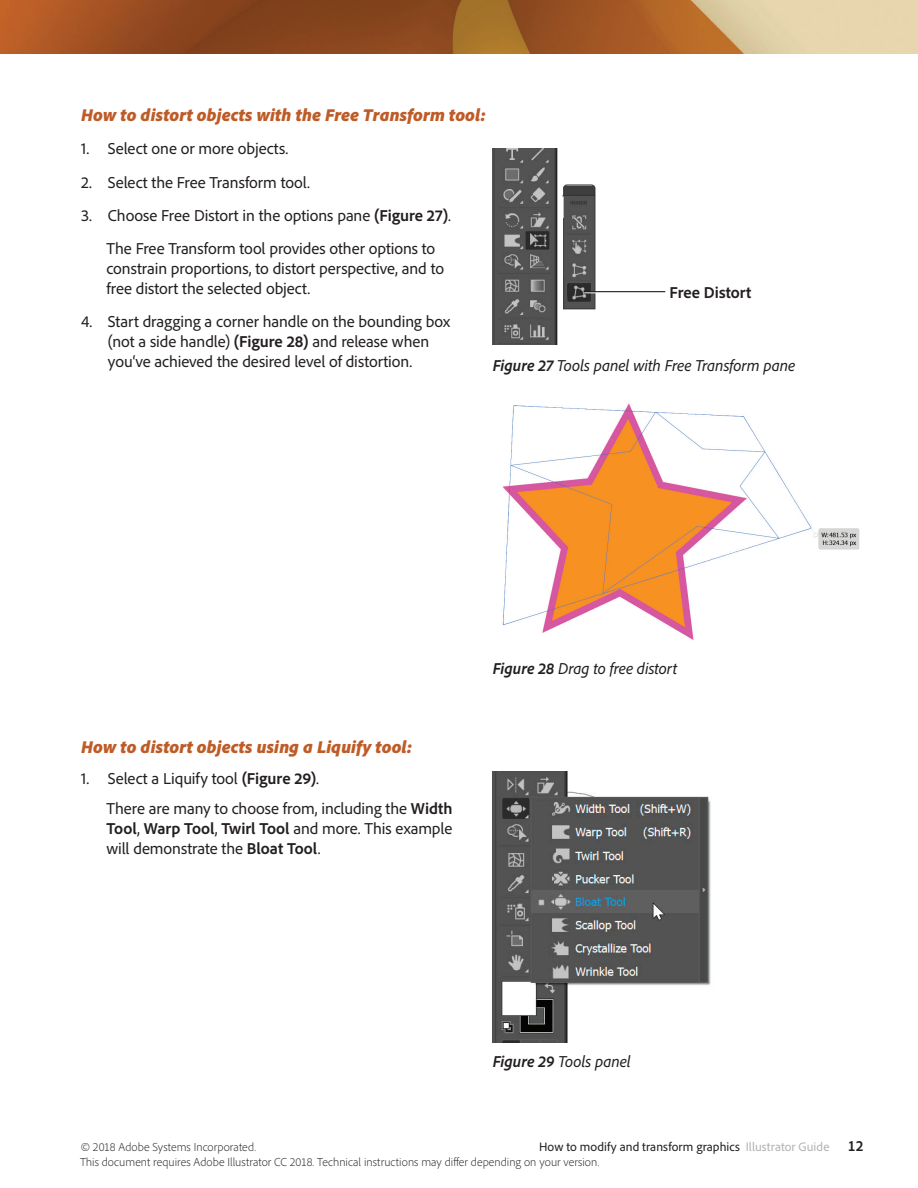
<style>
.page{position:relative;width:918px;height:1188px;background:#fff}
.page>*{position:absolute;margin:0;border:0;box-sizing:border-box;transform-origin:0 0}
.t1{font:italic 900 18px "Adobe Clean";letter-spacing:.005em;color:#be5c27}
.t2{font:16.5px/19.8px "Adobe Clean";letter-spacing:-.005em;color:#231f20}
.t3{font:italic 16.5px "Adobe Clean";letter-spacing:-.005em;color:#231f20}
.t4{font:700 16.5px "Adobe Clean";letter-spacing:.005em;color:#231f20}
.t5{font:12.75px "Adobe Clean";letter-spacing:.005em;color:#231f20}
.t6{font:300 12px "Adobe Clean";letter-spacing:.005em;color:#231f20}
.s1{font-weight:700}
.s2{color:#b3b2b1}
.s3{font-weight:700;font-stretch:semi-condensed;font-size:15px}
</style>
<div class="page">
<img style="left:0;top:0;width:918px;height:54px">
<img style="left:493px;top:772px;width:218px;height:271px">
<img style="left:502px;top:403px;width:358px;height:237px">
<img style="left:493px;top:149px;width:173px;height:195px">
<hr style="left:584px;top:292px;width:81px;height:1px;background:#fff">
<hr style="left:584px;top:291px;width:81px;height:1px;background:#231f20">
<p class="t1" style="left:81px;top:103px;width:406px">How to distort objects with the Free Transform tool:</p>
<p class="t2" style="left:81px;top:138px;width:209px">1. Select one or more objects.</p>
<p class="t2" style="left:81px;top:172px;width:231px">2. Select the Free Transform tool.</p>
<p class="t2" style="left:106px;top:198px;width:346px;line-height:33.3px;text-indent:-25px">3. Choose Free Distort in the options pane <span class="s1">(Figure 27)</span>.<br>The Free Transform tool provides other options to</p>
<p class="t2" style="left:106px;top:258px;width:339px">constrain proportions, to distort perspective, and to free distort the selected object.</p>
<p class="t2" style="left:108px;top:311px;width:344px;text-indent:-27px">4. Start dragging a corner handle on the bounding box (not a side handle) <span class="s1">(Figure 28)</span> and release when you‘ve achieved the desired level of distortion.</p>
<p class="t4" style="left:670px;top:282px;width:83px">Free Distort</p>
<p class="t3" style="left:493px;top:354px;width:304px"><span class="s1">Figure 27</span> Tools panel with Free Transform pane</p>
<p class="t1" style="left:81px;top:735px;width:333px">How to distort objects using a Liquify tool:</p>
<p class="t2" style="left:106px;top:762px;width:348px;line-height:30.6px;text-indent:-25px">1. Select a Liquify tool <span class="s1">(Figure 29)</span>.<br>There are many to choose from, including the <span class="s1">Width</span></p>
<p class="t2" style="left:106px;top:818px;width:347px"><span class="s1">Tool</span>, <span class="s1">Warp Tool</span>, <span class="s1">Twirl Tool</span> and more. This example will demonstrate the <span class="s1">Bloat Tool</span>.</p>
<p class="t3" style="left:493px;top:658px;width:186px"><span class="s1">Figure 28</span> Drag to free distort</p>
<p class="t3" style="left:493px;top:1051px;width:140px"><span class="s1">Figure 29</span> Tools panel</p>
<p class="t6" style="left:81px;top:1139px;width:177px">© 2018 Adobe Systems Incorporated.</p>
<p class="t5" style="left:539px;top:1139px;width:326px">How to modify and transform graphics <span class="s2">Illustrator Guide</span> <span class="s3">12</span></p>
<p class="t6" style="left:80px;top:1154px;width:521px">This document requires Adobe Illustrator CC 2018. Technical instructions may differ depending on your version.</p>
</div>
